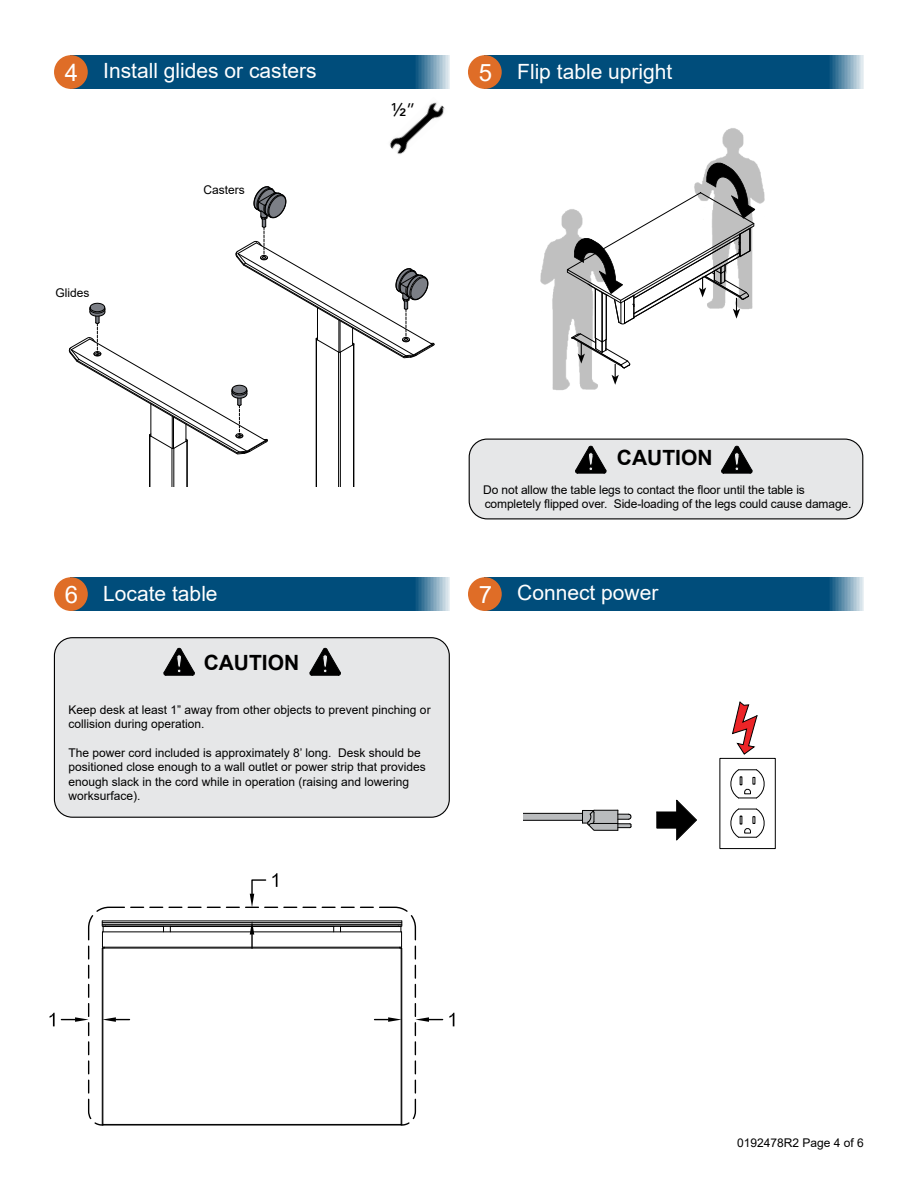
<style>
.page{position:relative;width:918px;height:1188px;background:#fff}
.page>*{position:absolute;margin:0;border:0;box-sizing:border-box;transform-origin:0 0}
.t1{font:21px "Arial";color:#fff}
.t2{font:700 21px "Arial";color:#000}
.t3{font:500 18px "Avenir LT Std";color:#000}
.t4{font:12px/14.4px "Arial";color:#000}
.s1{font-size:24px}
.s2{font-weight:400}
</style>
<div class="page">
<img style="left:722px;top:128px;width:42px;height:82px">
<img style="left:541px;top:211px;width:57px;height:179px">
<svg style="left:69px;top:186px;width:366px;height:301px"></svg>
<img style="left:389px;top:102px;width:56px;height:53px">
<svg style="left:449px;top:1013px;width:5px;height:13px"></svg>
<svg style="left:50px;top:1013px;width:5px;height:13px"></svg>
<svg style="left:61px;top:873px;width:382px;height:253px"></svg>
<svg style="left:567px;top:154px;width:188px;height:231px"></svg>
<div style="left:70px;top:55px;width:380px;height:34px;background:#004d7b"></div>
<div style="left:484px;top:55px;width:380px;height:34px;background:#004d7b"></div>
<div style="left:468px;top:55px;width:34px;height:34px;background:#df6d27;border-radius:50%"></div>
<div style="left:54px;top:55px;width:34px;height:34px;background:#df6d27;border-radius:50%"></div>
<div style="left:70px;top:577px;width:380px;height:34px;background:#004d7b"></div>
<div style="left:54px;top:577px;width:34px;height:34px;background:#df6d27;border-radius:50%"></div>
<div style="left:469px;top:439px;width:394px;height:80px;background:#e6e7e8;border-radius:18px"></div>
<div style="left:469px;top:439px;width:394px;height:80px;border:1px solid #000;border-radius:18px"></div>
<svg style="left:722px;top:446px;width:30px;height:28px"></svg>
<svg style="left:576px;top:446px;width:30px;height:28px"></svg>
<div style="left:54px;top:638px;width:395px;height:179px;background:#e6e7e8;border-radius:18px"></div>
<div style="left:54px;top:637px;width:396px;height:181px;border:1px solid #000;border-radius:18px"></div>
<svg style="left:310px;top:648px;width:30px;height:28px"></svg>
<svg style="left:164px;top:648px;width:30px;height:28px"></svg>
<div style="left:484px;top:577px;width:380px;height:34px;background:#004d7b"></div>
<div style="left:468px;top:577px;width:34px;height:34px;background:#df6d27;border-radius:50%"></div>
<svg style="left:657px;top:800px;width:40px;height:40px"></svg>
<div style="left:720px;top:758px;width:56px;height:91px;border:1px solid #000"></div>
<svg style="left:730px;top:808px;width:35px;height:30px"></svg>
<svg style="left:730px;top:769px;width:35px;height:30px"></svg>
<svg style="left:732px;top:701px;width:26px;height:54px"></svg>
<svg style="left:523px;top:809px;width:109px;height:22px"></svg>
<hr style="left:523px;top:820px;width:59px;height:1px;background:#000">
<hr style="left:523px;top:813px;width:59px;height:1px;background:#000">
<h1 class="t1" style="left:65px;top:56px;width:254px"><span class="s1">4</span> Install glides or casters</h1>
<h1 class="t1" style="left:479px;top:57px;width:195px"><span class="s1">5</span> Flip table upright</h1>
<p class="t4" style="left:56px;top:285px;width:36px">Glides</p>
<p class="t4" style="left:204px;top:182px;width:43px">Casters</p>
<h2 class="t3" style="left:391px;top:100px;width:26px">1/2<span class="s2">”</span></h2>
<h1 class="t1" style="left:65px;top:579px;width:154px"><span class="s1">6</span> Locate table</h1>
<h1 class="t2" style="left:204px;top:648px;width:97px">CAUTION</h1>
<p class="t4" style="left:68px;top:702px;width:364px">Keep desk at least 1” away from other objects to prevent pinching or collision during operation.</p>
<p class="t4" style="left:68px;top:745px;width:359px">The power cord included is approximately 8’ long. Desk should be positioned close enough to a wall outlet or power strip that provides enough slack in the cord while in operation (raising and lowering worksurface).</p>
<h1 class="t2" style="left:617px;top:443px;width:97px">CAUTION</h1>
<p class="t4" style="left:483px;top:482px;width:370px">Do not allow the table legs to contact the floor until the table is completely flipped over. Side-loading of the legs could cause damage.</p>
<h1 class="t1" style="left:479px;top:578px;width:181px"><span class="s1">7</span> Connect power</h1>
<p class="t4" style="left:737px;top:1136px;width:128px">0192478R2 Page 4 of 6</p>
</div>
